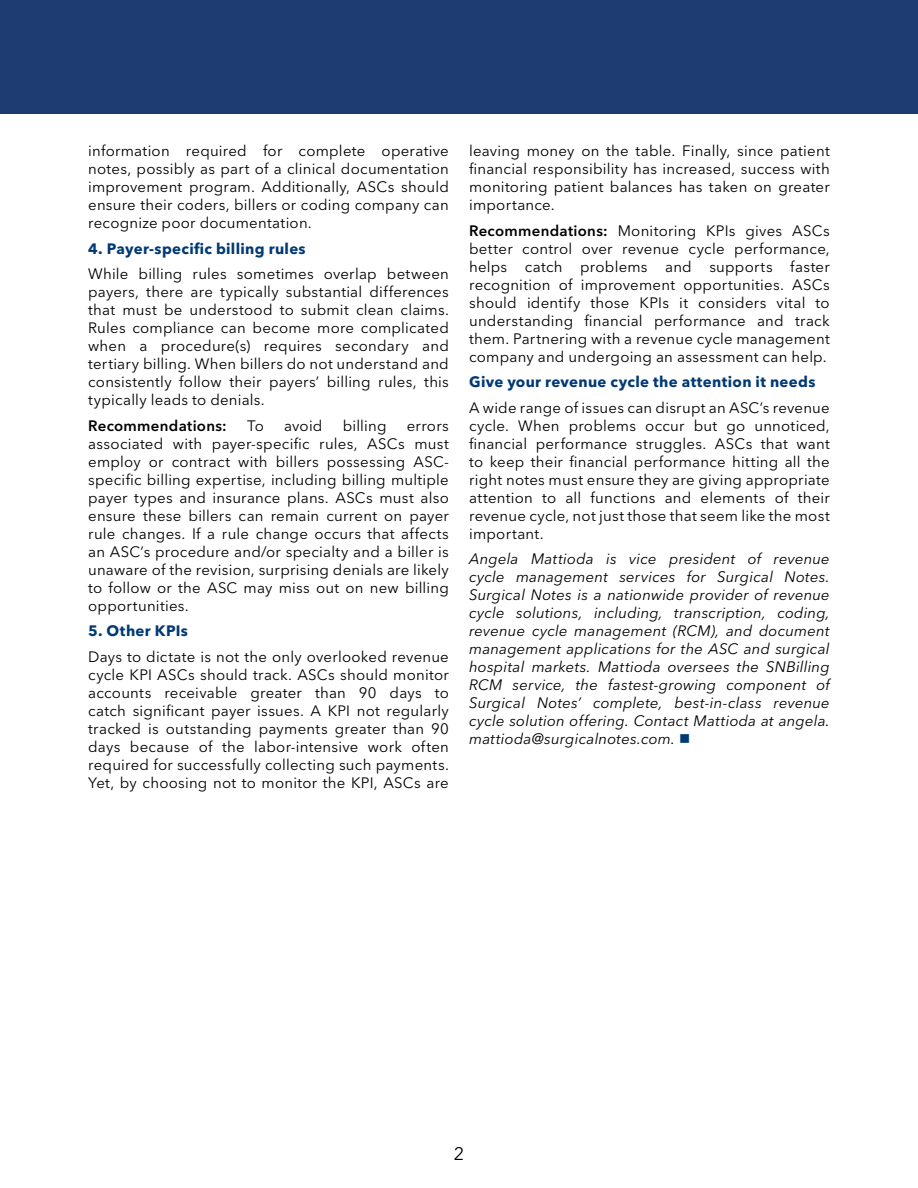
<style>
.page{position:relative;width:918px;height:1188px;background:#fff}
.page>*{position:absolute;margin:0;border:0;box-sizing:border-box;transform-origin:0 0}
.t1{font:18px "Avenir Next LT Pro";color:#000}
.t2{font:15px/18px "Avenir Next LT Pro";letter-spacing:.015em;color:#000;text-align:justify}
.t3{font:italic 15px/18px "Avenir Next LT Pro";letter-spacing:.01em;color:#000;text-align:justify}
.t4{font:700 15px "Avenir Next LT Pro";letter-spacing:.02em;color:#003974}
.t5{font:600 15px "Avenir Next LT Pro";letter-spacing:.02em;color:#000}
.s1{font-weight:600}
.s2{color:#003974}
</style>
<div class="page">
<div style="left:0;top:0;width:918px;height:113px;background:#1e3c71"></div>
<p class="t2" style="left:88px;top:142px;width:362px">information required for complete operative notes, possibly as part of a clinical documentation improvement program. Additionally, ASCs should ensure their coders, billers or coding company can recognize poor documentation.</p>
<p class="t4" style="left:88px;top:239px;width:219px">4. Payer-specific billing rules</p>
<p class="t2" style="left:88px;top:265px;width:362px">While billing rules sometimes overlap between payers, there are typically substantial differences that must be understood to submit clean claims.<br>Rules compliance can become more complicated when a procedure(s) requires secondary and tertiary billing. When billers do not understand and consistently follow their payers’ billing rules, this typically leads to denials.</p>
<p class="t5" style="left:88px;top:416px;width:140px">Recommendations:</p>
<p class="t2" style="left:247px;top:416px;width:18px">To</p>
<p class="t2" style="left:284px;top:416px;width:40px">avoid</p>
<p class="t2" style="left:343px;top:416px;width:45px">billing</p>
<p class="t2" style="left:88px;top:416px;width:362px;text-indent:319px">errors associated with payer-specific rules, ASCs must employ or contract with billers possessing ASC&shy;specific billing expertise, including billing multiple payer types and insurance plans. ASCs must also ensure these billers can remain current on payer rule changes. If a rule change occurs that affects an ASC’s procedure and/or specialty and a biller is unaware of the revision, surprising denials are likely to follow or the ASC may miss out on new billing opportunities.</p>
<p class="t4" style="left:88px;top:622px;width:101px">5. Other KPIs</p>
<p class="t2" style="left:88px;top:648px;width:362px">Days to dictate is not the only overlooked revenue cycle KPI ASCs should track. ASCs should monitor accounts receivable greater than 90 days to catch significant payer issues. A KPI not regularly tracked is outstanding payments greater than 90 days because of the labor-intensive work often required for successfully collecting such payments.<br>Yet, by choosing not to monitor the KPI, ASCs are</p>
<p class="t2" style="left:469px;top:142px;width:362px">leaving money on the table. Finally, since patient financial responsibility has increased, success with monitoring patient balances has taken on greater importance.</p>
<p class="t2" style="left:469px;top:221px;width:362px"><span class="s1">Recommendations:</span> Monitoring KPIs gives ASCs better control over revenue cycle performance, helps catch problems and supports faster recognition of improvement opportunities. ASCs should identify those KPIs it considers vital to understanding financial performance and track them. Partnering with a revenue cycle management company and undergoing an assessment can help.</p>
<p class="t4" style="left:469px;top:373px;width:348px">Give your revenue cycle the attention it needs</p>
<p class="t2" style="left:469px;top:398px;width:362px">A wide range of issues can disrupt an ASC’s revenue cycle. When problems occur but go unnoticed, financial performance struggles. ASCs that want to keep their financial performance hitting all the right notes must ensure they are giving appropriate attention to all functions and elements of their revenue cycle, not just those that seem like the most important.</p>
<p class="t3" style="left:469px;top:550px;width:362px">Angela Mattioda is vice president of revenue cycle management services for Surgical Notes.<br>Surgical Notes is a nationwide provider of revenue cycle solutions, including, transcription, coding, revenue cycle management (RCM), and document management applications for the ASC and surgical hospital markets. Mattioda oversees the SNBilling RCM service, the fastest-growing component of Surgical Notes’ complete, best-in-class revenue cycle solution offering. Contact Mattioda at angela. mattioda@surgicalnotes.com. <span class="s2">■</span></p>
<p class="t1" style="left:454px;top:1143px;width:12px">2</p>
</div>
